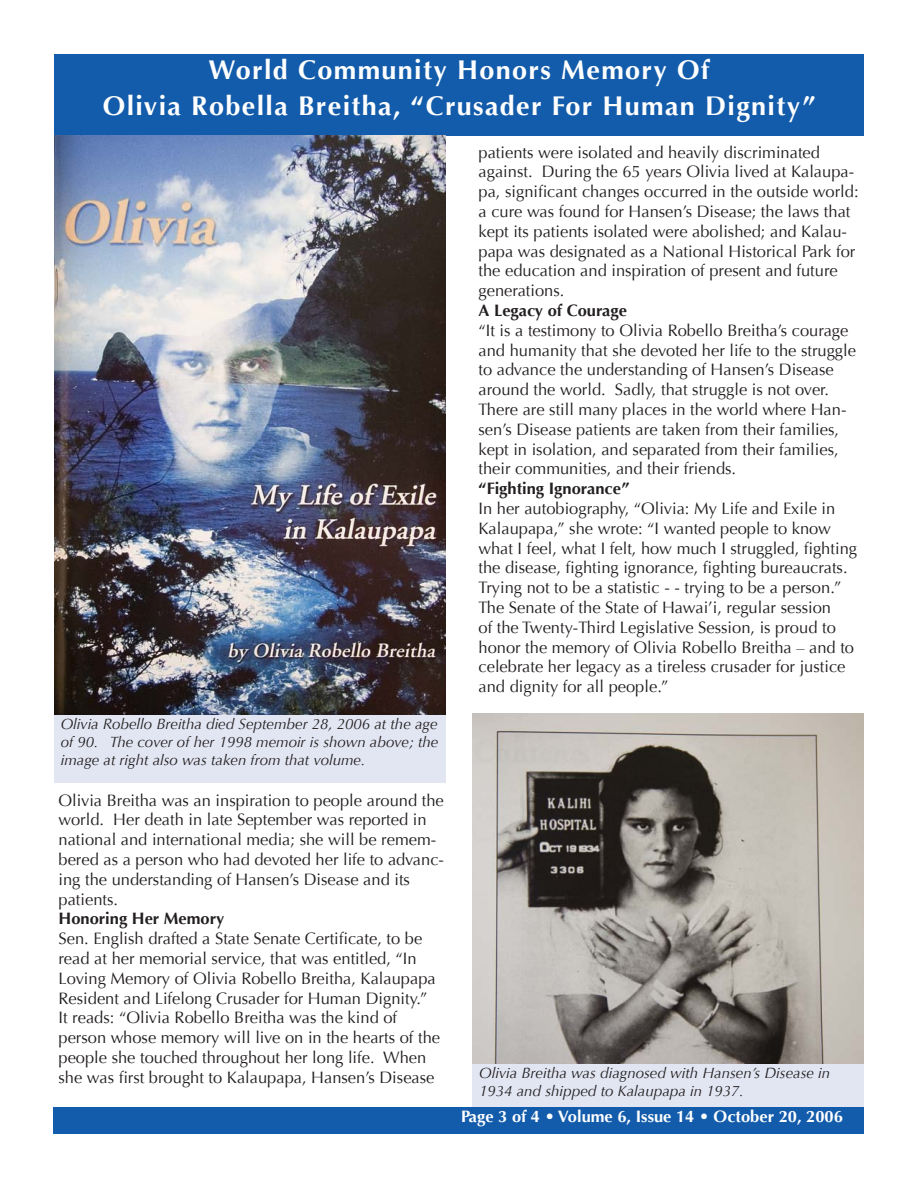
<style>
.page{position:relative;width:918px;height:1188px;background:#fff}
.page>*{position:absolute;margin:0;border:0;box-sizing:border-box;transform-origin:0 0}
.t1{font:700 27px/36px "Optima";letter-spacing:.05em;color:#fff;text-align:center}
.t2{font:16.5px/19.8px "Optima";color:#231f20}
.t3{font:700 16.5px "Optima";color:#231f20}
.t4{font:700 16.5px "Optima";color:#fff}
.t5{font:italic 15px/18px "Optima";color:#231f20;text-align:justify}
</style>
<div class="page">
<div style="left:54px;top:54px;width:810px;height:81px;background:#135cab"></div>
<div style="left:53px;top:1107px;width:811px;height:27px;background:#135cab"></div>
<img style="left:54px;top:135px;width:392px;height:579px">
<div style="left:54px;top:716px;width:392px;height:67px;background:#e2e6f3"></div>
<img style="left:472px;top:713px;width:392px;height:351px">
<div style="left:472px;top:1064px;width:392px;height:42px;background:#e2e6f3"></div>
<h1 class="t1" style="left:103px;top:52px;width:714px">World Community Honors Memory Of<br>Olivia Robella Breitha, “Crusader For Human Dignity”</h1>
<p class="t5" style="left:61px;top:715px;width:379px">Olivia Robello Breitha died September 28, 2006 at the age of 90. The cover of her 1998 memoir is shown above; the image at right also was taken from that volume.</p>
<p class="t2" style="left:58px;top:790px;width:387px">Olivia Breitha was an inspiration to people around the world. Her death in late September was reported in national and international media; she will be remem&shy;bered as a person who had devoted her life to advanc&shy;ing the understanding of Hansen’s Disease and its patients.</p>
<p class="t3" style="left:58px;top:909px;width:167px">Honoring Her Memory</p>
<p class="t2" style="left:58px;top:929px;width:383px">Sen. English drafted a State Senate Certificate, to be read at her memorial service, that was entitled, “In Loving Memory of Olivia Robello Breitha, Kalaupapa Resident and Lifelong Crusader for Human Dignity.” It reads: “Olivia Robello Breitha was the kind of person whose memory will live on in the hearts of the people she touched throughout her long life. When she was first brought to Kalaupapa, Hansen’s Disease</p>
<p class="t2" style="left:478px;top:142px;width:382px">patients were isolated and heavily discriminated against. During the 65 years Olivia lived at Kalaupa&shy;pa, significant changes occurred in the outside world: a cure was found for Hansen’s Disease; the laws that kept its patients isolated were abolished; and Kalau&shy;papa was designated as a National Historical Park for the education and inspiration of present and future generations.</p>
<p class="t3" style="left:478px;top:301px;width:150px">A Legacy of Courage</p>
<p class="t2" style="left:478px;top:321px;width:379px">“It is a testimony to Olivia Robello Breitha’s courage and humanity that she devoted her life to the struggle to advance the understanding of Hansen’s Disease around the world. Sadly, that struggle is not over.<br>There are still many places in the world where Han&shy;sen’s Disease patients are taken from their families, kept in isolation, and separated from their families, their communities, and their friends.</p>
<p class="t3" style="left:478px;top:479px;width:152px">“Fighting Ignorance”</p>
<p class="t2" style="left:479px;top:499px;width:380px">In her autobiography, “Olivia: My Life and Exile in Kalaupapa,” she wrote: “I wanted people to know what I feel, what I felt, how much I struggled, fighting the disease, fighting ignorance, fighting bureaucrats.<br>Trying not to be a statistic - - trying to be a person.” The Senate of the State of Hawai’i, regular session<br>of the Twenty-Third Legislative Session, is proud to honor the memory of Olivia Robello Breitha – and to celebrate her legacy as a tireless crusader for justice and dignity for all people.”</p>
<p class="t5" style="left:479px;top:1064px;width:352px">Olivia Breitha was diagnosed with Hansen’s Disease in<br>1934 and shipped to Kalaupapa in 1937.</p>
<p class="t4" style="left:461px;top:1107px;width:383px">Page 3 of 4 • Volume 6, Issue 14 • October 20, 2006</p>
</div>
